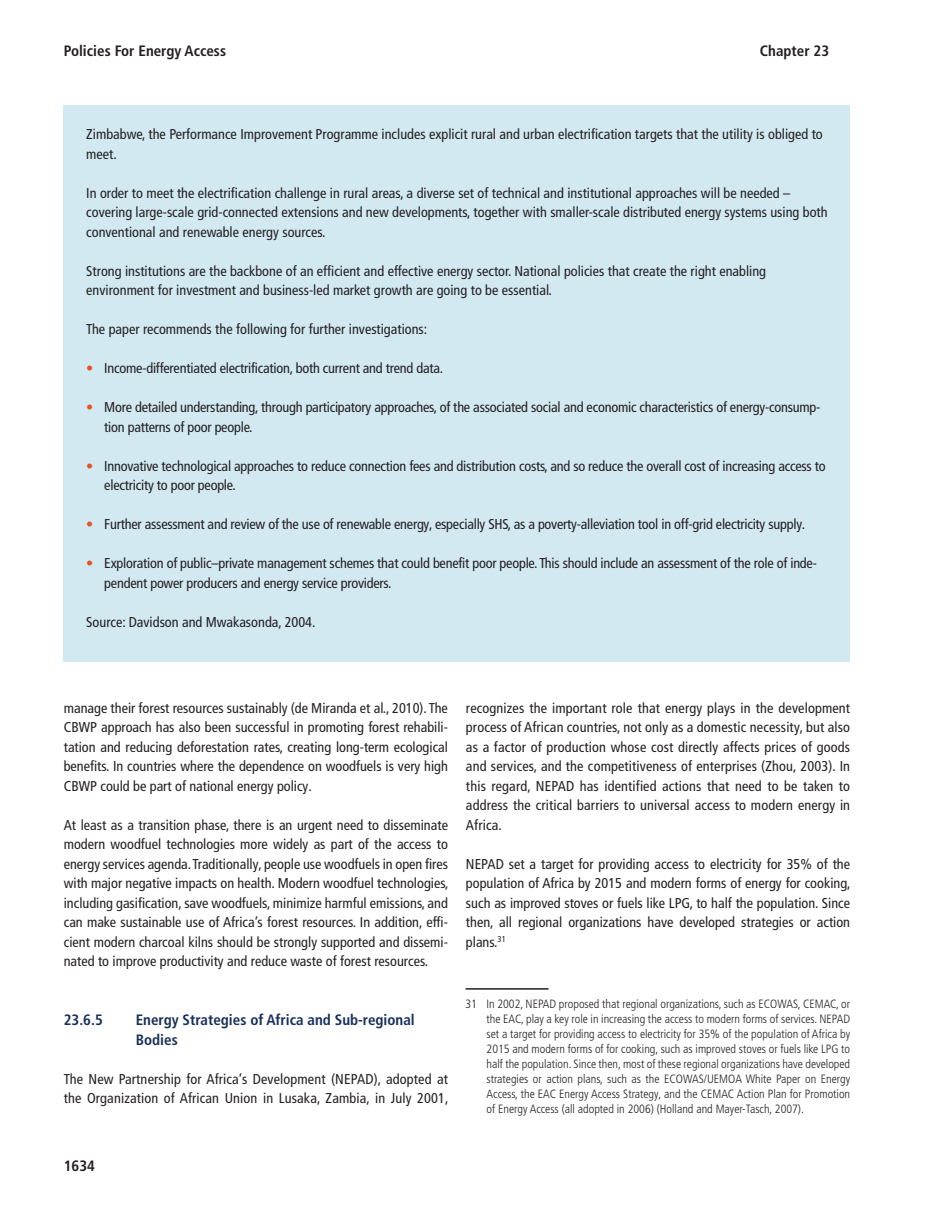
<style>
.page{position:relative;width:944px;height:1214px;background:#fff}
.page>*{position:absolute;margin:0;border:0;box-sizing:border-box;transform-origin:0 0}
.t1{font:700 condensed 15px/19.5px "Frutiger LT Pro";color:#172f5b}
.t2{font:700 condensed 15px "Frutiger LT Pro";color:#231f20}
.t3{font:condensed 14.25px/19.5px "Frutiger LT Pro";color:#231f20}
.t4{font:300 condensed 12px/15px "Frutiger LT Pro";color:#231f20;text-align:justify}
.s1{color:#e45324}
</style>
<div class="page">
<div style="left:64px;top:106px;width:786px;height:556px;background:#d2e9f2"></div>
<hr style="left:465px;top:988px;width:83px;height:1px;background:#231f20">
<p class="t2" style="left:64px;top:45px;width:164px">Policies For Energy Access</p>
<p class="t2" style="left:760px;top:45px;width:71px">Chapter 23</p>
<p class="t3" style="left:86px;top:125px;width:738px">Zimbabwe, the Performance Improvement Programme includes explicit rural and urban electrification targets that the utility is obliged to meet.</p>
<p class="t3" style="left:86px;top:184px;width:743px">In order to meet the electrification challenge in rural areas, a diverse set of technical and institutional approaches will be needed – covering large-scale grid-connected extensions and new developments, together with smaller-scale distributed energy systems using both conventional and renewable energy sources.</p>
<p class="t3" style="left:86px;top:262px;width:681px">Strong institutions are the backbone of an efficient and effective energy sector. National policies that create the right enabling environment for investment and business-led market growth are going to be essential.</p>
<p class="t3" style="left:86px;top:320px;width:342px">The paper recommends the following for further investigations:</p>
<p class="t3" style="left:86px;top:359px;width:358px"><span class="s1">•</span> Income-differentiated electrification, both current and trend data.</p>
<p class="t3" style="left:104px;top:398px;width:717px;text-indent:-18px"><span class="s1">•</span> More detailed understanding, through participatory approaches, of the associated social and economic characteristics of energy-consump&shy;tion patterns of poor people.</p>
<p class="t3" style="left:104px;top:457px;width:723px;text-indent:-18px"><span class="s1">•</span> Innovative technological approaches to reduce connection fees and distribution costs, and so reduce the overall cost of increasing access to electricity to poor people.</p>
<p class="t3" style="left:86px;top:515px;width:720px"><span class="s1">•</span> Further assessment and review of the use of renewable energy, especially SHS, as a poverty-alleviation tool in off-grid electricity supply.</p>
<p class="t3" style="left:104px;top:554px;width:714px;text-indent:-18px"><span class="s1">•</span> Exploration of public–private management schemes that could benefit poor people. This should include an assessment of the role of inde&shy;pendent power producers and energy service providers.</p>
<p class="t3" style="left:86px;top:613px;width:231px">Source: Davidson and Mwakasonda, 2004 .</p>
<p class="t3" style="left:64px;top:699px;width:386px;text-align:justify">manage their forest resources sustainably (de Miranda et al., 2010 ). The CBWP approach has also been successful in promoting forest rehabili&shy;tation and reducing deforestation rates, creating long-term ecological benefits. In countries where the dependence on woodfuels is very high CBWP could be part of national energy policy.</p>
<p class="t3" style="left:64px;top:816px;width:386px;text-align:justify">At least as a transition phase, there is an urgent need to disseminate modern woodfuel technologies more widely as part of the access to energy services agenda. Traditionally, people use woodfuels in open fires with major negative impacts on health. Modern woodfuel technologies, including gasification, save woodfuels, minimize harmful emissions, and can make sustainable use of Africa’s forest resources. In addition, effi&shy;cient modern charcoal kilns should be strongly supported and dissemi&shy;nated to improve productivity and reduce waste of forest resources.</p>
<p class="t1" style="left:64px;top:1011px;width:40px">23.6.5</p>
<p class="t1" style="left:136px;top:1011px;width:280px">Energy Strategies of Africa and Sub-regional<br>Bodies</p>
<p class="t3" style="left:64px;top:1069px;width:386px">The New Partnership for Africa’s Development (NEPAD), adopted at the Organization of African Union in Lusaka, Zambia, in July 2001,</p>
<p class="t2" style="left:64px;top:1160px;width:33px">1634</p>
<p class="t3" style="left:466px;top:699px;width:386px;text-align:justify">recognizes the important role that energy plays in the development process of African countries, not only as a domestic necessity, but also as a factor of production whose cost directly affects prices of goods and services, and the competitiveness of enterprises (Zhou, 2003 ). In this regard, NEPAD has identified actions that need to be taken to address the critical barriers to universal access to modern energy in Africa.</p>
<p class="t3" style="left:466px;top:855px;width:386px;text-align:justify">NEPAD set a target for providing access to electricity for 35% of the population of Africa by 2015 and modern forms of energy for cooking, such as improved stoves or fuels like LPG, to half the population. Since then, all regional organizations have developed strategies or action plans. <sup>31</sup></p>
<p class="t4" style="left:486px;top:997px;width:365px;text-indent:-21px">31 In 2002, NEPAD proposed that regional organizations, such as ECOWAS, CEMAC, or the EAC, play a key role in increasing the access to modern forms of services. NEPAD set a target for providing access to electricity for 35% of the population of Africa by 2015 and modern forms of for cooking, such as improved stoves or fuels like LPG to half the population. Since then, most of these regional organizations have developed strategies or action plans, such as the ECOWAS/UEMOA White Paper on Energy Access, the EAC Energy Access Strategy, and the CEMAC Action Plan for Promotion of Energy Access (all adopted in 2006) (Holland and Mayer-Tasch, 2007 ).</p>
</div>
